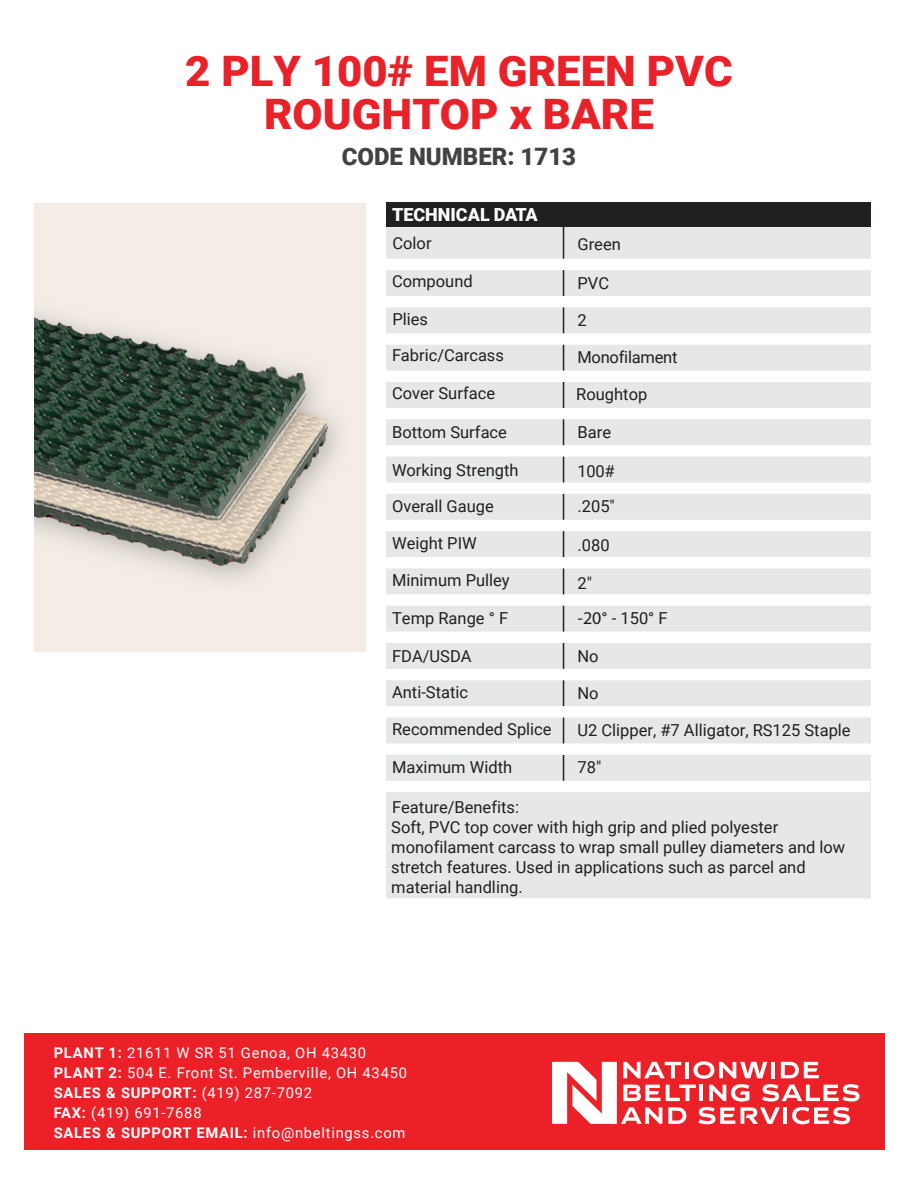
<style>
.page{position:relative;width:918px;height:1188px;background:#fff}
.page>*{position:absolute;margin:0;border:0;box-sizing:border-box;transform-origin:0 0}
.t1{font:900 42px/43.5px "Roboto";color:#e92128;text-align:center;scale:1.04 1}
.t2{font:900 24px "Roboto";color:#424242}
.t3{font:900 18px "Roboto";color:#fff}
.t4{font:16.5px/19.8px "Roboto";color:#221f20}
.t5{font:14.7px/19.8px "Roboto";letter-spacing:.05em;color:#fff}
.s1{color:#231f20}
.s2{font-family:"Myriad Pro";font-size:18px;color:#231f20}
.s3{font-weight:700}
</style>
<div class="page">
<div style="left:386px;top:227px;width:485px;height:671px;background:#e6e7e8"></div>
<hr style="left:563px;top:218px;width:1px;height:574px;background:#231f20">
<div style="left:386px;top:203px;width:485px;height:24px;background:#221f20"></div>
<div style="left:386px;top:259px;width:485px;height:11px;background:#fff"></div>
<div style="left:386px;top:296px;width:485px;height:11px;background:#fff"></div>
<div style="left:386px;top:333px;width:485px;height:12px;background:#fff"></div>
<div style="left:386px;top:371px;width:485px;height:11px;background:#fff"></div>
<div style="left:386px;top:408px;width:485px;height:11px;background:#fff"></div>
<div style="left:386px;top:445px;width:485px;height:12px;background:#fff"></div>
<div style="left:386px;top:482px;width:485px;height:12px;background:#fff"></div>
<div style="left:386px;top:520px;width:485px;height:11px;background:#fff"></div>
<div style="left:386px;top:557px;width:485px;height:11px;background:#fff"></div>
<div style="left:386px;top:594px;width:485px;height:12px;background:#fff"></div>
<div style="left:386px;top:632px;width:485px;height:11px;background:#fff"></div>
<div style="left:386px;top:669px;width:485px;height:11px;background:#fff"></div>
<div style="left:386px;top:706px;width:485px;height:12px;background:#fff"></div>
<div style="left:386px;top:743px;width:485px;height:12px;background:#fff"></div>
<div style="left:385px;top:781px;width:485px;height:11px;background:#fff"></div>
<div style="left:24px;top:1034px;width:860px;height:116px;background:#ec2027"></div>
<svg style="left:552px;top:1061px;width:308px;height:63px"></svg>
<hr style="left:771px;top:1062px;width:4px;height:16px;background:#fff">
<hr style="left:685px;top:1062px;width:4px;height:16px;background:#fff">
<hr style="left:699px;top:1085px;width:4px;height:16px;background:#fff">
<hr style="left:783px;top:1107px;width:4px;height:17px;background:#fff">
<img style="left:35px;top:204px;width:330px;height:448px">
<h1 class="t1" style="left:185px;top:47px;width:528px">2 PLY 100# EM GREEN PVC<br>ROUGHTOP x BARE</h1>
<h2 class="t2" style="left:342px;top:140px;width:236px">CODE NUMBER: 1713</h2>
<p class="t3" style="left:392px;top:202px;width:147px">TECHNICAL DATA</p>
<p class="t4" style="left:392px;top:233px;width:41px">Color</p>
<p class="t4" style="left:392px;top:271px;width:82px">Compound</p>
<p class="t4" style="left:392px;top:300px;width:113px;line-height:36.3px">Plies<br>Fabric/Carcass</p>
<p class="t4" style="left:392px;top:382px;width:105px">Cover Surface</p>
<p class="t4" style="left:392px;top:422px;width:116px">Bottom Surface</p>
<p class="t4" style="left:392px;top:451px;width:128px;line-height:35.8px">Working Strength<br>Overall Gauge</p>
<p class="t4" style="left:392px;top:533px;width:86px">Weight PIW</p>
<p class="t4" style="left:392px;top:570px;width:119px">Minimum Pulley</p>
<p class="t4" style="left:392px;top:607px;width:118px">Temp Range ° F</p>
<p class="t4" style="left:392px;top:645px;width:81px">FDA/USDA</p>
<p class="t4" style="left:392px;top:682px;width:77px">Anti-Static</p>
<p class="t4" style="left:392px;top:719px;width:161px">Recommended Splice</p>
<p class="t4" style="left:392px;top:756px;width:122px">Maximum Width</p>
<p class="t4" style="left:392px;top:797px;width:128px">Feature/Benefits:</p>
<p class="t4" style="left:578px;top:234px;width:45px">Green</p>
<p class="t4" style="left:578px;top:272px;width:33px">PVC</p>
<p class="t4" style="left:578px;top:310px;width:11px">2</p>
<p class="t4" style="left:576px;top:339px;width:103px;line-height:36.3px">Monofilament<br>Roughtop</p>
<p class="t4" style="left:578px;top:421px;width:35px">Bare</p>
<p class="t4" style="left:577px;top:452px;width:39px;line-height:35.8px">100# .205<span class="s1">"</span></p>
<p class="t4" style="left:577px;top:535px;width:34px">.080</p>
<p class="t4" style="left:577px;top:572px;width:16px">2<span class="s1">"</span></p>
<p class="t4" style="left:577px;top:608px;width:92px"><span class="s2">-20</span>° - 150° F</p>
<p class="t4" style="left:577px;top:645px;width:23px">No</p>
<p class="t4" style="left:577px;top:683px;width:23px">No</p>
<p class="t4" style="left:577px;top:719px;width:275px">U2 Clipper, #7 Alligator, RS125 Staple</p>
<p class="t4" style="left:577px;top:757px;width:25px">78<span class="s1">"</span></p>
<p class="t4" style="left:391px;top:817px;width:456px">Soft, PVC top cover with high grip and plied polyester monofilament carcass to wrap small pulley diameters and low stretch features. Used in applications such as parcel and material handling.</p>
<p class="t5" style="left:54px;top:1043px;width:355px"><span class="s3">PLANT 1:</span> 21611 W SR 51 Genoa, OH 43430<br><span class="s3">PLANT 2:</span> 504 E. Front St. Pemberville, OH 43450<br><span class="s3">SALES &amp; SUPPORT:</span> (419) 287-7092<br><span class="s3">FAX:</span> (419) 691-7688<br><span class="s3">SALES &amp; SUPPORT EMAIL:</span> info@nbeltingss.com</p>
</div>
